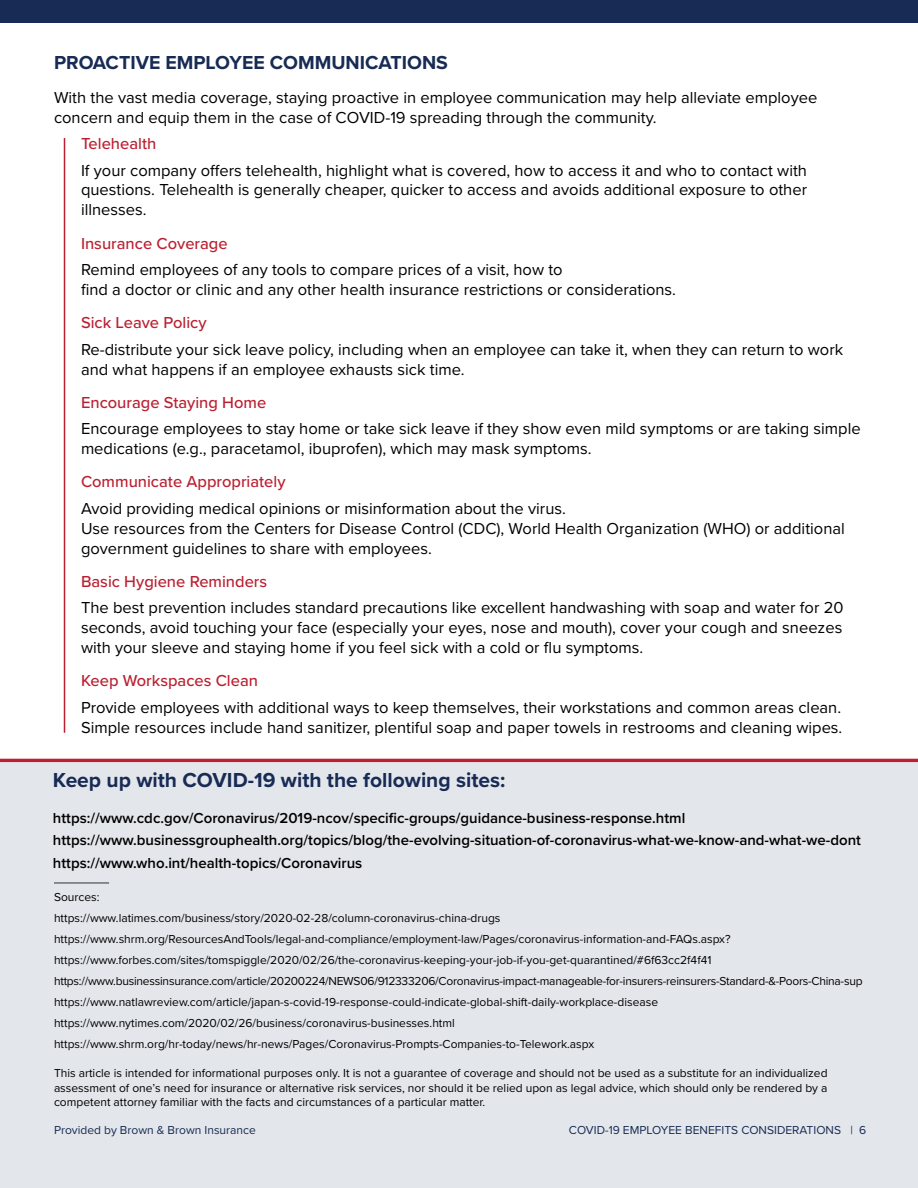
<style>
.page{position:relative;width:918px;height:1188px;background:#fff}
.page>*{position:absolute;margin:0;border:0;box-sizing:border-box;transform-origin:0 0}
.t1{font:700 21px "Proxima Nova";color:#182b55}
.t2{font:700 19.5px "Proxima Nova";color:#172b54}
.t3{font:16.5px/19.8px "Proxima Nova";color:#000}
.t4{font:500 16.5px "Proxima Nova";color:#bb2031}
.t5{font:600 15px "Proxima Nova";color:#000}
.t6{font:12px/21px "Proxima Nova";color:#000}
.t7{font:12px "Proxima Nova";color:#172b54}
</style>
<div class="page">
<div style="left:0;top:0;width:918px;height:23px;background:#182b55"></div>
<hr style="left:64px;top:138px;width:1px;height:595px;background:#bb2031">
<div style="left:0;top:760px;width:918px;height:428px;background:#e3e6eb"></div>
<hr style="left:0;top:759px;width:918px;height:3px;background:#bb2031">
<hr style="left:54px;top:882px;width:55px;height:2px;background:#6d6e71">
<p class="t2" style="left:54px;top:48px;width:396px">PROACTIVE EMPLOYEE COMMUNICATIONS</p>
<p class="t3" style="left:54px;top:87px;width:765px">With the vast media coverage, staying proactive in employee communication may help alleviate employee concern and equip them in the case of COVID-19 spreading through the community.</p>
<p class="t4" style="left:81px;top:131px;width:77px">Telehealth</p>
<p class="t3" style="left:81px;top:159px;width:728px;text-align:justify">If your company offers telehealth, highlight what is covered, how to access it and who to contact with questions. Telehealth is generally cheaper, quicker to access and avoids additional exposure to other illnesses.</p>
<p class="t4" style="left:81px;top:231px;width:148px">Insurance Coverage</p>
<p class="t3" style="left:81px;top:259px;width:597px">Remind employees of any tools to compare prices of a visit, how to<br>find a doctor or clinic and any other health insurance restrictions or considerations.</p>
<p class="t4" style="left:81px;top:310px;width:127px">Sick Leave Policy</p>
<p class="t3" style="left:81px;top:339px;width:764px">Re-distribute your sick leave policy, including when an employee can take it, when they can return to work and what happens if an employee exhausts sick time.</p>
<p class="t4" style="left:81px;top:390px;width:187px">Encourage Staying Home</p>
<p class="t3" style="left:81px;top:418px;width:781px">Encourage employees to stay home or take sick leave if they show even mild symptoms or are taking simple medications (e.g., paracetamol, ibuprofen), which may mask symptoms.</p>
<p class="t4" style="left:81px;top:470px;width:206px">Communicate Appropriately</p>
<p class="t3" style="left:81px;top:498px;width:765px">Avoid providing medical opinions or misinformation about the virus.<br>Use resources from the Centers for Disease Control (CDC), World Health Organization (WHO) or additional government guidelines to share with employees.</p>
<p class="t4" style="left:81px;top:569px;width:188px">Basic Hygiene Reminders</p>
<p class="t3" style="left:81px;top:597px;width:764px;text-align:justify">The best prevention includes standard precautions like excellent handwashing with soap and water for 20 seconds, avoid touching your face (especially your eyes, nose and mouth), cover your cough and sneezes with your sleeve and staying home if you feel sick with a cold or flu symptoms.</p>
<p class="t4" style="left:81px;top:669px;width:179px">Keep Workspaces Clean</p>
<p class="t3" style="left:81px;top:697px;width:763px">Provide employees with additional ways to keep themselves, their workstations and common areas clean.<br>Simple resources include hand sanitizer, plentiful soap and paper towels in restrooms and cleaning wipes.</p>
<p class="t1" style="left:53px;top:764px;width:454px">Keep up with COVID-19 with the following sites:</p>
<p class="t5" style="left:53px;top:807px;width:634px">https://www.cdc.gov/Coronavirus/2019-ncov/specific-groups/guidance-business-response.html</p>
<p class="t5" style="left:53px;top:829px;width:810px">https://www.businessgrouphealth.org/topics/blog/the-evolving-situation-of-coronavirus-what-we-know-and-what-we-dont</p>
<p class="t5" style="left:53px;top:852px;width:311px">https://www.who.int/health-topics/Coronavirus</p>
<p class="t6" style="left:54px;top:886px;width:810px">Sources:<br>https://www.latimes.com/business/story/2020-02-28/column-coronavirus-china-drugs https://www.shrm.org/ResourcesAndTools/legal-and-compliance/employment-law/Pages/coronavirus-information-and-FAQs.aspx? https://www.forbes.com/sites/tomspiggle/2020/02/26/the-coronavirus-keeping-your-job-if-you-get-quarantined/#6f63cc2f4f41 https://www.businessinsurance.com/article/20200224/NEWS06/912333206/Coronavirus-impact-manageable-for-insurers-reinsurers-Standard-&amp;-Poors-China-sup https://www.natlawreview.com/article/japan-s-covid-19-response-could-indicate-global-shift-daily-workplace-disease https://www.nytimes.com/2020/02/26/business/coronavirus-businesses.html https://www.shrm.org/hr-today/news/hr-news/Pages/Coronavirus-Prompts-Companies-to-Telework.aspx</p>
<p class="t6" style="left:54px;top:1066px;width:775px;line-height:14.4px;text-align:justify">This article is intended for informational purposes only. It is not a guarantee of coverage and should not be used as a substitute for an individualized assessment of one’s need for insurance or alternative risk services, nor should it be relied upon as legal advice, which should only be rendered by a competent attorney familiar with the facts and circumstances of a particular matter.</p>
<p class="t7" style="left:54px;top:1121px;width:203px">Provided by Brown &amp; Brown Insurance</p>
<p class="t7" style="left:569px;top:1121px;width:299px">COVID-19 EMPLOYEE BENEFITS CONSIDERATIONS | 6</p>
</div>
